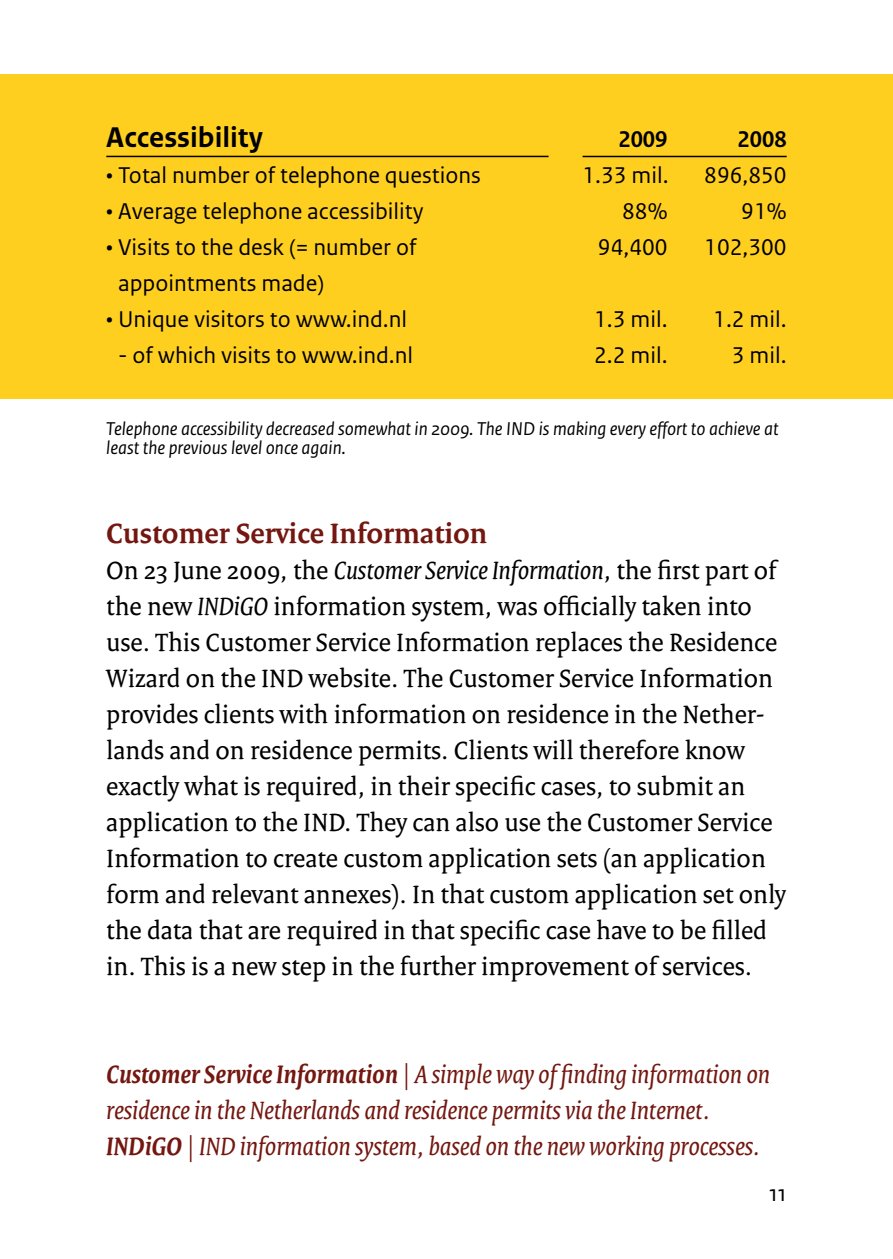
<style>
.page{position:relative;width:893px;height:1259px;background:#fff}
.page>*{position:absolute;margin:0;border:0;box-sizing:border-box;transform-origin:0 0}
.t1{font:700 30px "Rijksoverheid Serif";color:#731710}
.t2{font:700 30px "Rijksoverheid Sans Text";color:#000}
.t3{font:27px/36px "Rijksoverheid Serif";color:#000}
.t4{font:italic 27px/36px "Rijksoverheid Serif";color:#731710}
.t5{font:24px/36px "Rijksoverheid Sans Text";color:#000}
.t6{font:700 24px "Rijksoverheid Sans Heading";color:#000}
.t7{font:italic 19.5px/19.5px "Rijksoverheid Sans Text";color:#000}
.s1{font-style:italic}
.s2{font-weight:700}
</style>
<div class="page">
<div style="left:0;top:75px;width:893px;height:324px;background:#ffcf1f"></div>
<hr style="left:106px;top:156px;width:443px;height:1px;background:#000">
<hr style="left:583px;top:156px;width:204px;height:1px;background:#000">
<p class="t2" style="left:106px;top:120px;width:158px">Accessibility</p>
<p class="t5" style="left:106px;top:157px;width:376px">• Total number of telephone questions</p>
<p class="t5" style="left:106px;top:193px;width:319px">• Average telephone accessibility</p>
<p class="t5" style="left:118px;top:229px;width:300px;text-indent:-12px">• Visits to the desk (= number of appointments made)</p>
<p class="t5" style="left:106px;top:301px;width:302px">• Unique visitors to www.ind.nl</p>
<p class="t5" style="left:118px;top:337px;width:297px">- of which visits to www.ind.nl</p>
<p class="t6" style="left:618px;top:125px;width:51px">2009</p>
<p class="t6" style="left:737px;top:125px;width:51px">2008</p>
<p class="t5" style="left:583px;top:157px;width:88px">1.33 mil.</p>
<p class="t5" style="left:704px;top:157px;width:84px">896,850</p>
<p class="t5" style="left:622px;top:193px;width:47px">88%</p>
<p class="t5" style="left:741px;top:193px;width:47px">91%</p>
<p class="t5" style="left:598px;top:229px;width:71px">94,400</p>
<p class="t5" style="left:704px;top:229px;width:84px">102,300</p>
<p class="t5" style="left:594px;top:301px;width:75px">1.3 mil.</p>
<p class="t5" style="left:713px;top:301px;width:75px">1.2 mil.</p>
<p class="t5" style="left:594px;top:337px;width:75px">2.2 mil.</p>
<p class="t5" style="left:732px;top:337px;width:56px">3 mil.</p>
<p class="t7" style="left:106px;top:419px;width:674px">Telephone accessibility decreased somewhat in 2009. The IND is making every effort to achieve at least the previous level once again.</p>
<p class="t1" style="left:106px;top:515px;width:382px">Customer Service Information</p>
<p class="t3" style="left:106px;top:552px;width:681px">On 23 June 2009, the <span class="s1">Customer Service Information</span>, the first part of the new <span class="s1">INDiGO</span> information system, was officially taken into use. This Customer Service Information replaces the Residence Wizard on the IND website. The Customer Service Information provides clients with information on residence in the Nether&shy;lands and on residence permits. Clients will therefore know exactly what is required, in their specific cases, to submit an application to the IND. They can also use the Customer Service Information to create custom application sets (an application form and relevant annexes). In that custom application set only the data that are required in that specific case have to be filled in. This is a new step in the further improvement of services.</p>
<p class="t4" style="left:106px;top:1056px;width:665px"><span class="s2">Customer Service Information</span> | A simple way of finding information on residence in the Netherlands and residence permits via the Internet.<br><span class="s2">INDiGO</span> | IND information system, based on the new working processes.</p>
<p class="t5" style="left:769px;top:1176px;width:19px">11</p>
</div>
